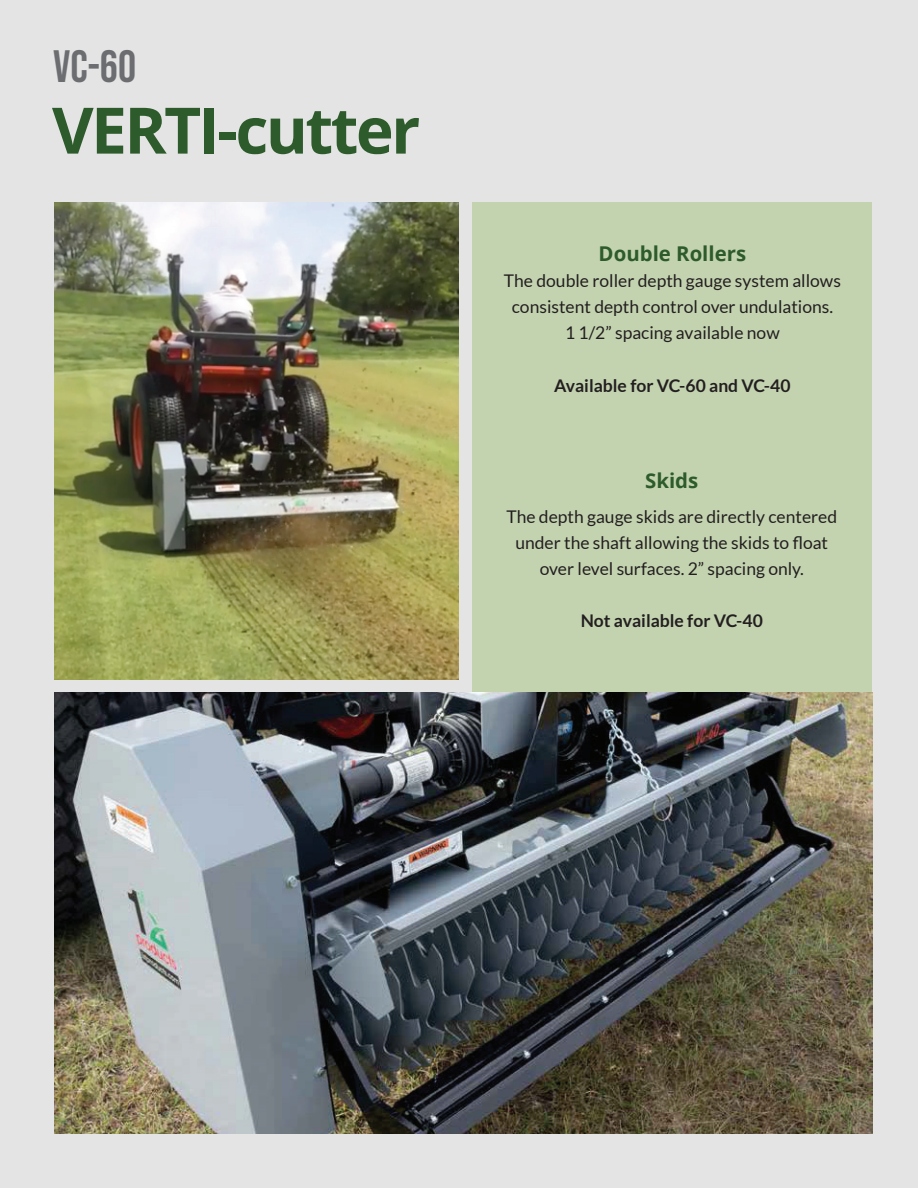
<style>
.page{position:relative;width:918px;height:1188px;background:#e4e4e4}
.page>*{position:absolute;margin:0;border:0;box-sizing:border-box;transform-origin:0 0}
.t1{font:700 64.05px "Open Sans";letter-spacing:-.04em;color:#2d5b2b}
.t2{font:45.15px "Bebas Neue";color:#6c6d70}
.t3{font:700 20.4px "Open Sans";color:#2d5b2b}
.t4{font:17.55px/26.2px "Lato";color:#231f20;text-align:center}
.t5{font:700 17.55px "Lato";color:#231f20}
</style>
<div class="page">
<div style="left:473px;top:202px;width:399px;height:932px;background:#c3d3af"></div>
<img style="left:54px;top:693px;width:818px;height:441px">
<img style="left:54px;top:202px;width:405px;height:478px">
<h2 class="t2" style="left:53px;top:41px;width:84px">VC-60</h2>
<h1 class="t1" style="left:52px;top:85px;width:370px">VERTI-cutter</h1>
<p class="t3" style="left:599px;top:239px;width:149px">Double Rollers</p>
<p class="t4" style="left:504px;top:267px;width:339px">The double roller depth gauge system allows consistent depth control over undulations.<br>1 1/2” spacing available now</p>
<p class="t5" style="left:554px;top:375px;width:238px">Available for VC-60 and VC-40</p>
<p class="t3" style="left:645px;top:466px;width:55px">Skids</p>
<p class="t4" style="left:506px;top:503px;width:332px">The depth gauge skids are directly centered under the shaft allowing the skids to float over level surfaces. 2” spacing only.</p>
<p class="t5" style="left:581px;top:611px;width:184px">Not available for VC-40</p>
</div>
